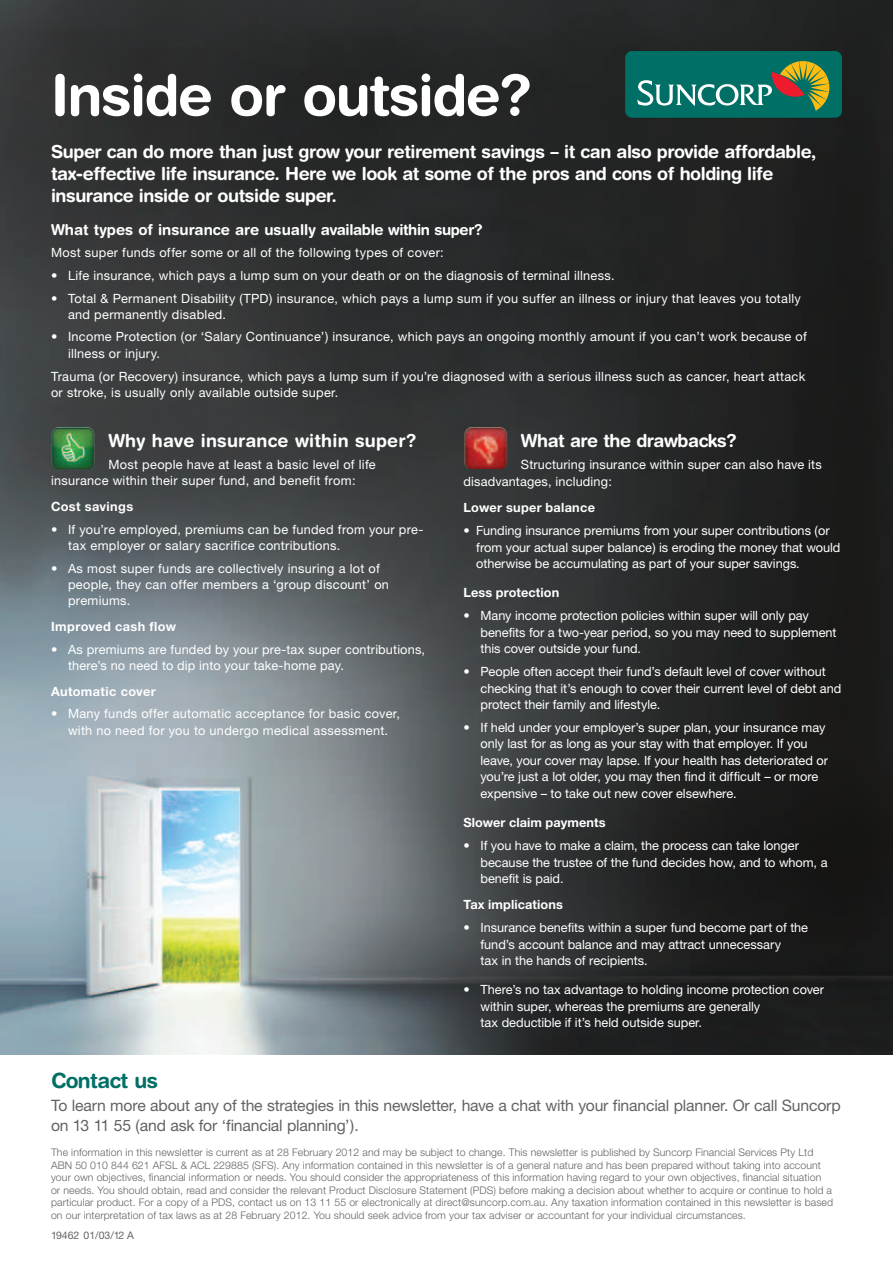
<style>
.page{position:relative;width:893px;height:1263px;background:#fff}
.page>*{position:absolute;margin:0;border:0;box-sizing:border-box;transform-origin:0 0}
.t1{font:700 57px "Helvetica Rounded";letter-spacing:-.025em;color:#fff}
.t2{font:700 21px "Helvetica Rounded";letter-spacing:-.025em;color:#006f65}
.t3{font:700 18px/21.6px "Helvetica Rounded";letter-spacing:-.025em;color:#fff}
.t4{font:700 18px "Helvetica Rounded";letter-spacing:.01em;color:#fff}
.t5{font:15.75px/19.5px "Helvetica Neue";letter-spacing:-.015em;color:#636366}
.t6{font:700 15px "Helvetica Rounded";color:#fff}
.t7{font:12.75px/16.5px "Helvetica Neue";letter-spacing:.005em;color:#fff}
.t8{font:700 12.75px "Helvetica Neue";letter-spacing:.015em;color:#fff}
.t9{font:300 10.5px/12.6px "Helvetica Neue";letter-spacing:.01em;color:#636366}
.t10{font:10.5px "Helvetica Neue";color:#636366}
</style>
<div class="page">
<img style="left:0;top:0;width:893px;height:1054px">
<img style="left:52px;top:427px;width:7px;height:40px">
<img style="left:464px;top:427px;width:8px;height:40px">
<div style="left:625px;top:51px;width:217px;height:67px;background:#006f65;border-radius:7px"></div>
<svg style="left:637px;top:61px;width:192px;height:50px"></svg>
<h1 class="t1" style="left:51px;top:61px;width:482px">Inside or outside?</h1>
<h3 class="t3" style="left:51px;top:141px;width:767px">Super can do more than just grow your retirement savings – it can also provide affordable, tax-effective life insurance. Here we look at some of the pros and cons of holding life insurance inside or outside super.</h3>
<p class="t6" style="left:51px;top:220px;width:433px">What types of insurance are usually available within super?</p>
<p class="t7" style="left:51px;top:244px;width:394px">Most super funds offer some or all of the following types of cover:</p>
<p class="t7" style="left:51px;top:267px;width:565px">• Life insurance, which pays a lump sum on your death or on the diagnosis of terminal illness.</p>
<p class="t7" style="left:68px;top:290px;width:734px;text-indent:-17px">• Total &amp; Permanent Disability (TPD) insurance, which pays a lump sum if you suffer an illness or injury that leaves you totally and permanently disabled.</p>
<p class="t7" style="left:68px;top:328px;width:740px;text-indent:-17px">• Income Protection (or ‘Salary Continuance’) insurance, which pays an ongoing monthly amount if you can’t work because of illness or injury.</p>
<p class="t7" style="left:51px;top:368px;width:756px">Trauma (or Recovery) insurance, which pays a lump sum if you’re diagnosed with a serious illness such as cancer, heart attack or stroke, is usually only available outside super.</p>
<h3 class="t4" style="left:108px;top:429px;width:309px">Why have insurance within super?</h3>
<p class="t7" style="left:51px;top:456px;width:326px;text-indent:57px">Most people have at least a basic level of life insurance within their super fund, and benefit from:</p>
<p class="t8" style="left:51px;top:499px;width:84px">Cost savings</p>
<p class="t7" style="left:68px;top:521px;width:357px;text-indent:-17px">• If you’re employed, premiums can be funded from your pre&shy;tax employer or salary sacrifice contributions.</p>
<p class="t7" style="left:68px;top:560px;width:322px;text-indent:-17px">• As most super funds are collectively insuring a lot of people, they can offer members a ‘group discount’ on premiums.</p>
<p class="t8" style="left:51px;top:619px;width:127px">Improved cash flow</p>
<p class="t7" style="left:68px;top:641px;width:358px;text-indent:-17px">• As premiums are funded by your pre-tax super contributions, there’s no need to dip into your take-home pay.</p>
<p class="t8" style="left:51px;top:683px;width:106px">Automatic cover</p>
<p class="t7" style="left:51px;top:705px;width:351px;text-align:center">• Many funds offer automatic acceptance for basic cover, with no need for you to undergo medical assessment.</p>
<h3 class="t3" style="left:521px;top:429px;width:217px">What are the drawbacks?</h3>
<p class="t7" style="left:463px;top:456px;width:360px;text-indent:57px">Structuring insurance within super can also have its disadvantages, including:</p>
<p class="t8" style="left:463px;top:500px;width:133px">Lower super balance</p>
<p class="t7" style="left:476px;top:522px;width:366px;text-indent:-13px">• Funding insurance premiums from your super contributions (or from your actual super balance) is eroding the money that would otherwise be accumulating as part of your super savings.</p>
<p class="t8" style="left:463px;top:585px;width:97px">Less protection</p>
<p class="t7" style="left:480px;top:607px;width:358px;text-indent:-17px">• Many income protection policies within super will only pay benefits for a two-year period, so you may need to supplement this cover outside your fund.</p>
<p class="t7" style="left:480px;top:663px;width:362px;text-indent:-17px">• People often accept their fund’s default level of cover without checking that it’s enough to cover their current level of debt and protect their family and lifestyle.</p>
<p class="t7" style="left:480px;top:719px;width:349px;text-indent:-17px">• If held under your employer’s super plan, your insurance may only last for as long as your stay with that employer. If you leave, your cover may lapse. If your health has deteriorated or you’re just a lot older, you may then find it difficult – or more expensive – to take out new cover elsewhere.</p>
<p class="t8" style="left:463px;top:815px;width:144px">Slower claim payments</p>
<p class="t7" style="left:480px;top:837px;width:348px;text-indent:-17px">• If you have to make a claim, the process can take longer because the trustee of the fund decides how, and to whom, a benefit is paid.</p>
<p class="t8" style="left:463px;top:897px;width:101px">Tax implications</p>
<p class="t7" style="left:480px;top:919px;width:329px;text-indent:-17px">• Insurance benefits within a super fund become part of the fund’s account balance and may attract unnecessary<br>tax in the hands of recipients.</p>
<p class="t7" style="left:480px;top:981px;width:345px;text-indent:-17px">• There’s no tax advantage to holding income protection cover within super, whereas the premiums are generally<br>tax deductible if it’s held outside super.</p>
<h2 class="t2" style="left:51px;top:1068px;width:108px">Contact us</h2>
<p class="t5" style="left:51px;top:1095px;width:791px">To learn more about any of the strategies in this newsletter, have a chat with your financial planner. Or call Suncorp on 13 11 55 (and ask for ‘financial planning’).</p>
<p class="t9" style="left:51px;top:1146px;width:783px">The information in this newsletter is current as at 28 February 2012 and may be subject to change. This newsletter is published by Suncorp Financial Services Pty Ltd ABN 50 010 844 621 AFSL &amp; ACL 229885 (SFS). Any information contained in this newsletter is of a general nature and has been prepared without taking into account your own objectives, financial information or needs. You should consider the appropriateness of this information having regard to your own objectives, financial situation or needs. You should obtain, read and consider the relevant Product Disclosure Statement (PDS) before making a decision about whether to acquire or continue to hold a particular product. For a copy of a PDS, contact us on 13 11 55 or electronically at direct@suncorp.com.au. Any taxation information contained in this newsletter is based on our interpretation of tax laws as at 28 February 2012. You should seek advice from your tax adviser or accountant for your individual circumstances.</p>
<p class="t10" style="left:51px;top:1229px;width:85px">19462 01/03/12 A</p>
</div>
